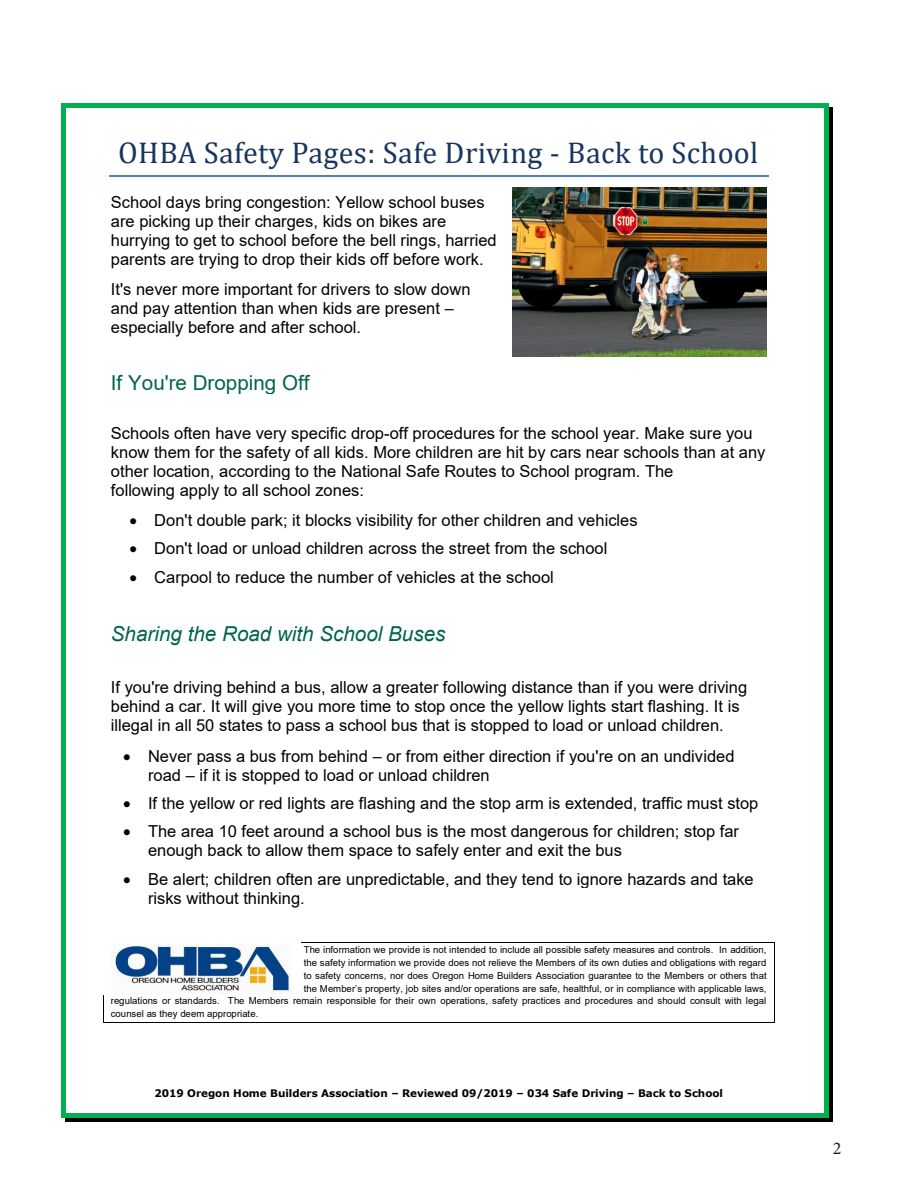
<style>
.page{position:relative;width:918px;height:1188px;background:#fff}
.page>*{position:absolute;margin:0;border:0;box-sizing:border-box;transform-origin:0 0}
.t1{font:30.15px "Cambria";letter-spacing:.01em;color:#17365d}
.t2{font:italic 20.55px "Arial";color:#016450}
.t3{font:20.55px "Arial";color:#016450}
.t4{font:18px "Minion Pro";color:#231f20}
.t5{font:16.5px/18.9px "Arial";color:#000}
.t6{font:700 10.35px "Verdana";color:#000}
.t7{font:9.6px "Arial";color:#000}
</style>
<div class="page">
<img style="left:513px;top:188px;width:253px;height:168px">
<hr style="left:109px;top:175px;width:660px;height:1px;background:#4f81bd">
<hr style="left:302px;top:942px;width:472px;height:1px;background:#000">
<hr style="left:103px;top:1022px;width:671px;height:1px;background:#000">
<svg style="left:103px;top:995px;width:1px;height:27px"></svg>
<svg style="left:774px;top:942px;width:1px;height:81px"></svg>
<img style="left:111px;top:944px;width:180px;height:49px">
<svg style="left:61px;top:103px;width:5px;height:4px"></svg>
<hr style="left:66px;top:103px;width:758px;height:4px;background:#00b050">
<svg style="left:824px;top:103px;width:5px;height:4px"></svg>
<div style="left:61px;top:107px;width:5px;height:1007px;background:#00b050"></div>
<hr style="left:829px;top:107px;width:4px;height:1007px;background:#000">
<div style="left:824px;top:107px;width:5px;height:1007px;background:#00b050"></div>
<svg style="left:61px;top:1114px;width:5px;height:4px"></svg>
<hr style="left:66px;top:1118px;width:758px;height:4px;background:#000">
<hr style="left:66px;top:1114px;width:758px;height:4px;background:#00b050">
<svg style="left:824px;top:1114px;width:9px;height:8px"></svg>
<p class="t1" style="left:118px;top:135px;width:642px">OHBA Safety Pages: Safe Driving - Back to School</p>
<p class="t5" style="left:111px;top:193px;width:387px">School days bring congestion: Yellow school buses are picking up their charges, kids on bikes are hurrying to get to school before the bell rings, harried parents are trying to drop their kids off before work.</p>
<p class="t5" style="left:111px;top:279px;width:361px">It's never more important for drivers to slow down and pay attention than when kids are present – especially before and after school.</p>
<p class="t3" style="left:111px;top:368px;width:200px">If You're Dropping Off</p>
<p class="t5" style="left:111px;top:423px;width:656px">Schools often have very specific drop-off procedures for the school year. Make sure you know them for the safety of all kids. More children are hit by cars near schools than at any other location, according to the National Safe Routes to School program. The<br>following apply to all school zones:</p>
<p class="t5" style="left:130px;top:511px;width:510px">• Don't double park; it blocks visibility for other children and vehicles</p>
<p class="t5" style="left:130px;top:539px;width:479px">• Don't load or unload children across the street from the school</p>
<p class="t5" style="left:130px;top:567px;width:426px">• Carpool to reduce the number of vehicles at the school</p>
<p class="t2" style="left:111px;top:620px;width:336px">Sharing the Road with School Buses</p>
<p class="t5" style="left:111px;top:678px;width:638px">If you're driving behind a bus, allow a greater following distance than if you were driving behind a car. It will give you more time to stop once the yellow lights start flashing. It is illegal in all 50 states to pass a school bus that is stopped to load or unload children.</p>
<p class="t5" style="left:148px;top:747px;width:588px;text-indent:-25px">• Never pass a bus from behind – or from either direction if you're on an undivided road – if it is stopped to load or unload children</p>
<p class="t5" style="left:123px;top:794px;width:637px">• If the yellow or red lights are flashing and the stop arm is extended, traffic must stop</p>
<p class="t5" style="left:148px;top:822px;width:593px;text-indent:-25px">• The area 10 feet around a school bus is the most dangerous for children; stop far enough back to allow them space to safely enter and exit the bus</p>
<p class="t5" style="left:148px;top:869px;width:607px;text-indent:-25px">• Be alert; children often are unpredictable, and they tend to ignore hazards and take risks without thinking.</p>
<p class="t7" style="left:304px;top:944px;width:464px">The information we provide is not intended to include all possible safety measures and controls. In addition,</p>
<p class="t7" style="left:304px;top:956px;width:464px">the safety information we provide does not relieve the Members of its own duties and obligations with regard</p>
<p class="t7" style="left:304px;top:969px;width:464px">to safety concerns, nor does Oregon Home Builders Association guarantee to the Members or others that</p>
<p class="t7" style="left:304px;top:982px;width:464px">the Member’s property, job sites and/or operations are safe, healthful, or in compliance with applicable laws,</p>
<p class="t7" style="left:111px;top:994px;width:657px">regulations or standards. The Members remain responsible for their own operations, safety practices and procedures and should consult with legal</p>
<p class="t7" style="left:111px;top:1007px;width:149px">counsel as they deem appropriate.</p>
<p class="t6" style="left:154px;top:1086px;width:570px">2019 Oregon Home Builders Association – Reviewed 09/2019 – 034 Safe Driving – Back to School</p>
<p class="t4" style="left:833px;top:1136px;width:10px">2</p>
</div>
